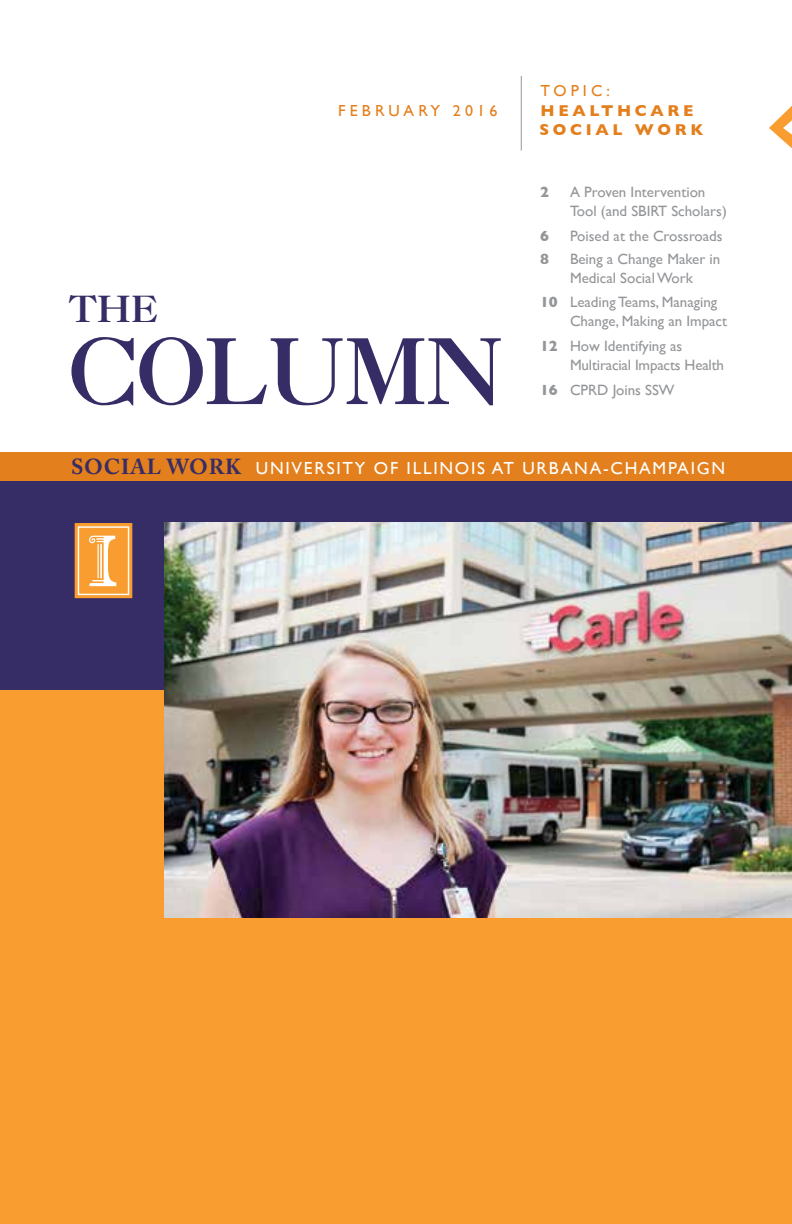
<style>
.page{position:relative;width:792px;height:1224px;background:#fff}
.page>*{position:absolute;margin:0;border:0;box-sizing:border-box;transform-origin:0 0}
.t1{font:90.4px "Caslon Three";letter-spacing:-.02em;color:#362c66;scale:.92 1}
.t2{font:36.2px "Caslon Three";color:#362c66}
.t3{font:17.6px "Gill Sans";letter-spacing:.1em;color:#fff}
.t4{font:700 16px/18.8px "Gill Sans";letter-spacing:.23em;color:#e37f1c}
.t5{font:16px "Gill Sans";letter-spacing:.26em;color:#e37f1c}
.t6{font:15px/19px "Gill Sans";color:#939598}
.t7{font:700 15px "Gill Sans";color:#939598}
.s1{font-weight:700}
.s2{font-family:"Adobe Caslon Pro";font-weight:700;font-size:21.6px;color:#362c66}
</style>
<div class="page">
<div style="left:0;top:618px;width:792px;height:606px;background:#f99d31"></div>
<div style="left:0;top:480px;width:792px;height:210px;background:#362c66"></div>
<div style="left:0;top:452px;width:792px;height:29px;background:#e37f1c"></div>
<div style="left:75px;top:523px;width:57px;height:75px;border:5px solid #f99d31"></div>
<div style="left:78px;top:526px;width:51px;height:69px;background:#f99d31;border:1px solid #fff"></div>
<svg style="left:89px;top:536px;width:27px;height:50px"></svg>
<hr style="left:98px;top:544px;width:1px;height:34px;background:#fff">
<hr style="left:100px;top:544px;width:2px;height:34px;background:#fff">
<img style="left:164px;top:522px;width:628px;height:396px">
<svg style="left:769px;top:106px;width:23px;height:42px"></svg>
<hr style="left:521px;top:76px;width:1px;height:75px;background:#939598">
<p class="t5" style="left:541px;top:81px;width:71px">TOPIC:</p>
<p class="t5" style="left:338px;top:101px;width:161px">FEBRUARY 2016</p>
<p class="t4" style="left:539px;top:101px;width:165px">HEALTHCARE<br>SOCIAL WORK</p>
<h2 class="t2" style="left:69px;top:287px;width:91px">THE</h2>
<h1 class="t1" style="left:69px;top:315px;width:474px">COLUMN</h1>
<p class="t7" style="left:540px;top:180px;width:10px">2</p>
<p class="t6" style="left:570px;top:182px;width:158px">A Proven Intervention<br>Tool (and SBIRT Scholars)</p>
<p class="t7" style="left:540px;top:224px;width:10px">6</p>
<p class="t6" style="left:570px;top:226px;width:154px">Poised at the Crossroads</p>
<p class="t7" style="left:540px;top:247px;width:10px">8</p>
<p class="t6" style="left:570px;top:249px;width:152px">Being a Change Maker in<br>Medical Social Work</p>
<p class="t6" style="left:570px;top:293px;width:159px;text-indent:-30px"><span class="s1">10</span> Leading Teams, Managing<br>Change, Making an Impact</p>
<p class="t6" style="left:570px;top:336px;width:156px;text-indent:-30px"><span class="s1">12</span> How Identifying as<br>Multiracial Impacts Health</p>
<p class="t6" style="left:540px;top:380px;width:136px"><span class="s1">16</span> CPRD Joins SSW</p>
<p class="t3" style="left:71px;top:458px;width:656px"><span class="s2">SOCIAL WORK</span> UNIVERSITY OF ILLINOIS AT URBANA-CHAMPAIGN</p>
</div>
